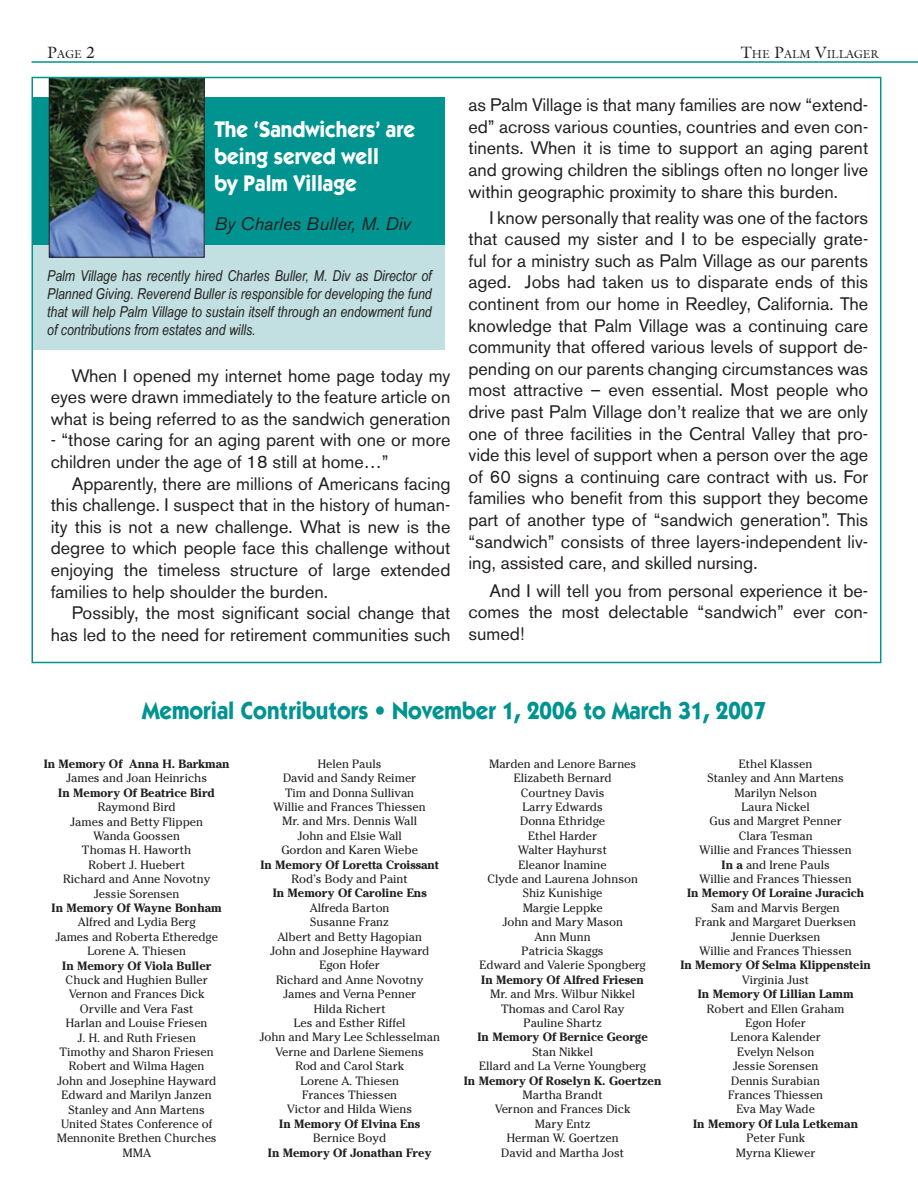
<style>
.page{position:relative;width:918px;height:1188px;background:#fff}
.page>*{position:absolute;margin:0;border:0;box-sizing:border-box;transform-origin:0 0}
.t1{font:700 24.75px "Itc Kabel";color:#009390;scale:.91 1}
.t2{font:700 22.65px/27px "Itc Kabel";color:#fff;scale:.93 1}
.t3{font:18px/21.6px "Akzidenz Grotesk BE";color:#231f20;text-align:justify}
.t4{font:italic 18px "Akzidenz Grotesk BE";color:#231f20}
.t5{font:italic 15px/18px "Arial Narrow";color:#231f20;text-align:justify}
.t6{font:12px/14.4px "Cheltenham";color:#231f20;text-align:center}
.t7{font:700 12px "Cheltenham";color:#231f20}
.t8{font:11.55px "Galliard";color:#231f20}
.s1{font-size:16.5px}
.s2{font-weight:700}
</style>
<div class="page">
<div style="left:32px;top:193px;width:412px;height:157px;background:#c2e0e1"></div>
<hr style="left:32px;top:61px;width:886px;height:2px;background:#009390">
<div style="left:32px;top:97px;width:412px;height:148px;background:#009390"></div>
<img style="left:51px;top:80px;width:152px;height:176px">
<div style="left:49px;top:77px;width:156px;height:181px;border:1px solid #231f20"></div>
<p class="t8" style="left:47px;top:46px;width:50px"><span class="s1">P</span>AGE <span class="s1">2</span></p>
<p class="t8" style="left:741px;top:46px;width:140px"><span class="s1">T</span>HE <span class="s1">P</span>ALM <span class="s1">V</span>ILLAGER</p>
<h2 class="t2" style="left:214px;top:115px;width:217px">The ‘Sandwichers’ are being served well<br>by Palm Village</h2>
<h3 class="t4" style="left:214px;top:212px;width:198px">By Charles Buller, M. Div</h3>
<p class="t5" style="left:47px;top:267px;width:386px">Palm Village has recently hired Charles Buller, M. Div as Director of Planned Giving. Reverend Buller is responsible for developing the fund that will help Palm Village to sustain itself through an endowment fund of contributions from estates and wills.</p>
<h3 class="t3" style="left:51px;top:365px;width:401px;text-indent:21px">When I opened my internet home page today my eyes were drawn immediately to the feature article on what is being referred to as the sandwich generation</h3>
<h3 class="t3" style="left:51px;top:429px;width:401px">- “those caring for an aging parent with one or more children under the age of 18 still at home…”</h3>
<p class="t3" style="left:51px;top:473px;width:401px;text-indent:21px">Apparently, there are millions of Americans facing this challenge. I suspect that in the history of human&shy;ity this is not a new challenge. What is new is the degree to which people face this challenge without enjoying the timeless structure of large extended families to help shoulder the burden.</p>
<h3 class="t3" style="left:51px;top:602px;width:401px;text-align:right">Possibly, the most significant social change that has led to the need for retirement communities such</h3>
<p class="t3" style="left:468px;top:94px;width:401px">as Palm Village is that many families are now “extend&shy;ed” across various counties, countries and even con&shy;tinents. When it is time to support an aging parent and growing children the siblings often no longer live within geographic proximity to share this burden.</p>
<p class="t3" style="left:468px;top:207px;width:401px;text-indent:21px">I know personally that reality was one of the factors that caused my sister and I to be especially grate&shy;ful for a ministry such as Palm Village as our parents aged. Jobs had taken us to disparate ends of this continent from our home in Reedley, California. The knowledge that Palm Village was a continuing care community that offered various levels of support de&shy;pending on our parents changing circumstances was most attractive – even essential. Most people who drive past Palm Village don’t realize that we are only one of three facilities in the Central Valley that pro&shy;vide this level of support when a person over the age of 60 signs a continuing care contract with us. For families who benefit from this support they become part of another type of “sandwich generation”. This “sandwich” consists of three layers-independent liv&shy;ing, assisted care, and skilled nursing.</p>
<h3 class="t3" style="left:468px;top:580px;width:401px;text-indent:21px">And I will tell you from personal experience it be&shy;comes the most delectable “sandwich” ever con&shy;sumed!</h3>
<h1 class="t1" style="left:142px;top:695px;width:687px">Memorial Contributors • November 1, 2006 to March 31, 2007</h1>
<p class="t7" style="left:44px;top:757px;width:187px">In Memory Of Anna H. Barkman</p>
<p class="t6" style="left:66px;top:771px;width:143px">James and Joan Heinrichs</p>
<p class="t7" style="left:58px;top:786px;width:158px">In Memory Of Beatrice Bird</p>
<p class="t6" style="left:63px;top:800px;width:149px">Raymond Bird<br>James and Betty Flippen<br>Wanda Goossen<br>Thomas H. Haworth<br>Robert J. Huebert<br>Richard and Anne Novotny<br>Jessie Sorensen</p>
<p class="t7" style="left:52px;top:901px;width:172px">In Memory Of Wayne Bonham</p>
<p class="t6" style="left:55px;top:915px;width:164px">Alfred and Lydia Berg<br>James and Roberta Etheredge<br>Lorene A. Thiesen</p>
<p class="t7" style="left:62px;top:958px;width:150px">In Memory Of Viola Buller</p>
<p class="t6" style="left:57px;top:973px;width:161px">Chuck and Hughien Buller<br>Vernon and Frances Dick<br>Orville and Vera Fast<br>Harlan and Louise Friesen<br>J. H. and Ruth Friesen<br>Timothy and Sharon Friesen<br>Robert and Wilma Hagen<br>John and Josephine Hayward<br>Edward and Marilyn Janzen<br>Stanley and Ann Martens<br>United States Conference of<br>Mennonite Brethen Churches<br>MMA</p>
<p class="t6" style="left:274px;top:757px;width:154px">Helen Pauls<br>David and Sandy Reimer<br>Tim and Donna Sullivan<br>Willie and Frances Thiessen<br>Mr. and Mrs. Dennis Wall<br>John and Elsie Wall<br>Gordon and Karen Wiebe</p>
<p class="t7" style="left:260px;top:857px;width:180px">In Memory Of Loretta Croissant</p>
<p class="t6" style="left:291px;top:872px;width:118px">Rod’s Body and Paint</p>
<p class="t7" style="left:273px;top:886px;width:155px">In Memory Of Caroline Ens</p>
<p class="t6" style="left:259px;top:901px;width:182px">Alfreda Barton<br>Susanne Franz<br>Albert and Betty Hagopian<br>John and Josephine Hayward<br>Egon Hofer<br>Richard and Anne Novotny<br>James and Verna Penner<br>Hilda Richert<br>Les and Esther Riffel<br>John and Mary Lee Schlesselman<br>Verne and Darlene Siemens<br>Rod and Carol Stark<br>Lorene A. Thiesen<br>Frances Thiessen<br>Victor and Hilda Wiens</p>
<p class="t7" style="left:279px;top:1117px;width:142px">In Memory Of Elvina Ens</p>
<p class="t6" style="left:313px;top:1131px;width:75px">Bernice Boyd</p>
<p class="t7" style="left:268px;top:1145px;width:165px">In Memory Of Jonathan Frey</p>
<p class="t6" style="left:480px;top:757px;width:168px">Marden and Lenore Barnes<br>Elizabeth Bernard<br>Courtney Davis<br>Larry Edwards<br>Donna Ethridge<br>Ethel Harder<br>Walter Hayhurst<br>Eleanor Inamine<br>Clyde and Laurena Johnson<br>Shiz Kunishige<br>Margie Leppke<br>John and Mary Mason<br>Ann Munn<br>Patricia Skaggs<br>Edward and Valerie Spongberg</p>
<p class="t7" style="left:481px;top:973px;width:164px">In Memory Of Alfred Friesen</p>
<p class="t6" style="left:490px;top:987px;width:146px">Mr. and Mrs. Wilbur Nikkel<br>Thomas and Carol Ray<br>Pauline Shartz</p>
<p class="t7" style="left:477px;top:1030px;width:172px">In Memory Of Bernice George</p>
<p class="t6" style="left:479px;top:1045px;width:169px">Stan Nikkel<br>Ellard and La Verne Youngberg</p>
<p class="t7" style="left:464px;top:1073px;width:199px">In Memory Of Roselyn K. Goertzen</p>
<p class="t6" style="left:495px;top:1088px;width:137px">Martha Brandt<br>Vernon and Frances Dick<br>Mary Entz<br>Herman W. Goertzen<br>David and Martha Jost</p>
<p class="t6" style="left:700px;top:757px;width:154px">Ethel Klassen<br>Stanley and Ann Martens<br>Marilyn Nelson<br>Laura Nickel<br>Gus and Margret Penner<br>Clara Tesman<br>Willie and Frances Thiessen<br><span class="s2">In a</span> and Irene Pauls<br>Willie and Frances Thiessen</p>
<p class="t7" style="left:687px;top:886px;width:179px">In Memory Of Loraine Juracich</p>
<p class="t6" style="left:695px;top:901px;width:163px">Sam and Marvis Bergen<br>Frank and Margaret Duerksen<br>Jennie Duerksen<br>Willie and Frances Thiessen</p>
<p class="t7" style="left:680px;top:958px;width:192px">In Memory Of Selma Klippenstein</p>
<p class="t6" style="left:742px;top:973px;width:69px">Virginia Just</p>
<p class="t7" style="left:698px;top:987px;width:157px">In Memory Of Lillian Lamm</p>
<p class="t6" style="left:707px;top:1001px;width:139px">Robert and Ellen Graham<br>Egon Hofer<br>Lenora Kalender<br>Evelyn Nelson<br>Jessie Sorensen<br>Dennis Surabian<br>Frances Thiessen<br>Eva May Wade</p>
<p class="t7" style="left:693px;top:1117px;width:166px">In Memory Of Lula Letkeman</p>
<p class="t6" style="left:736px;top:1131px;width:81px">Peter Funk<br>Myrna Kliewer</p>
</div>
